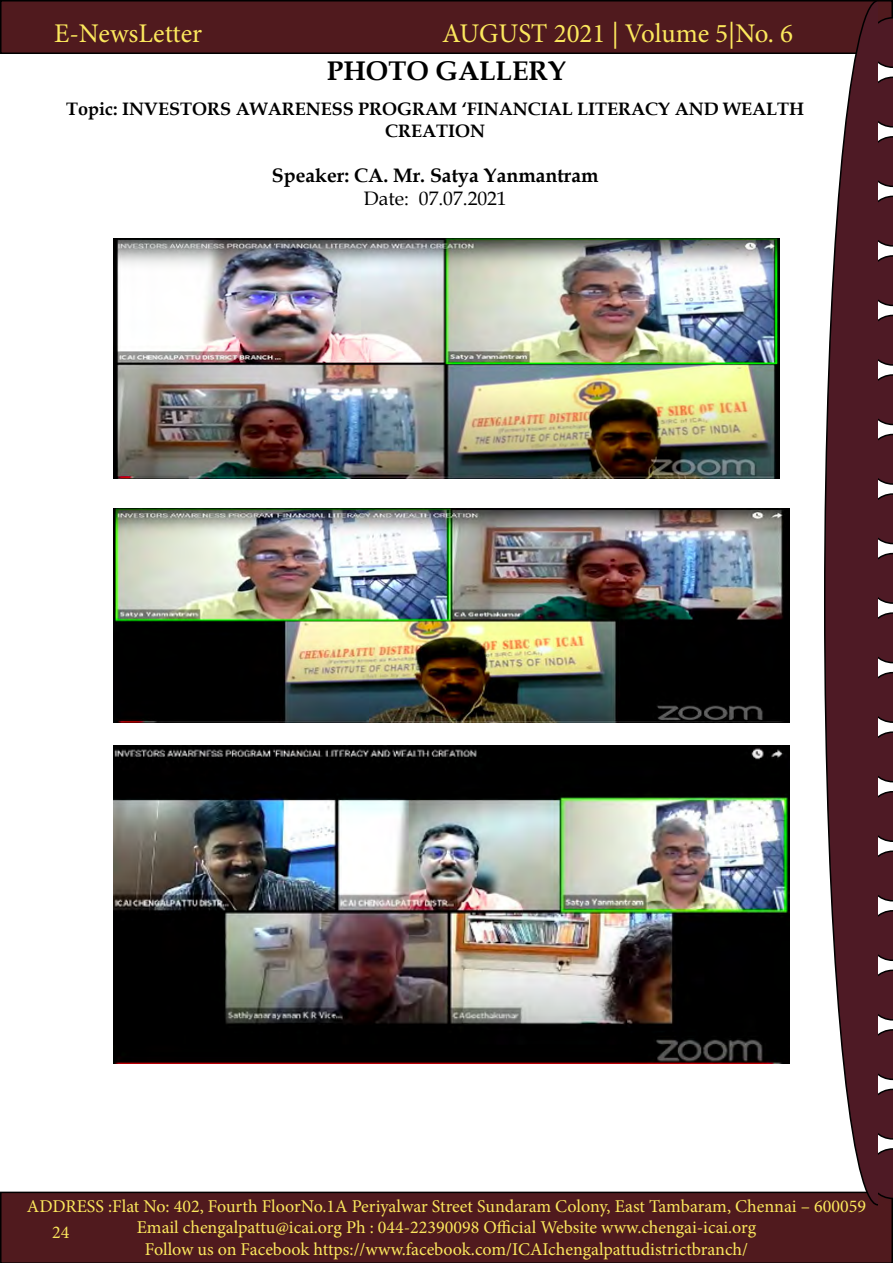
<style>
.page{position:relative;width:893px;height:1263px;background:#fff}
.page>*{position:absolute;margin:0;border:0;box-sizing:border-box;transform-origin:0 0}
.t1{font:27px "Minion Pro";color:#fce85d}
.t2{font:700 27px "Book Antiqua";color:#000}
.t3{font:700 19.5px "Book Antiqua";color:#000}
.t4{font:19.5px "Book Antiqua";color:#000}
.t5{font:18px/21.6px "Minion Pro";color:#fce85d;text-align:center}
.t6{font:700 18px/21.6px "Book Antiqua";color:#000;text-align:center}
</style>
<div class="page">
<div style="left:1px;top:1px;width:891px;height:52px;background:#501a1e"></div>
<div style="left:0;top:0;width:893px;height:54px;border:2px solid #000"></div>
<div style="left:0;top:1191px;width:893px;height:72px;background:#501a1e"></div>
<svg style="left:879px;top:77px;width:14px;height:51px"></svg>
<svg style="left:879px;top:0;width:14px;height:68px"></svg>
<svg style="left:879px;top:136px;width:14px;height:51px"></svg>
<svg style="left:879px;top:196px;width:14px;height:51px"></svg>
<svg style="left:879px;top:255px;width:14px;height:51px"></svg>
<svg style="left:879px;top:315px;width:14px;height:51px"></svg>
<svg style="left:879px;top:374px;width:14px;height:51px"></svg>
<svg style="left:879px;top:434px;width:14px;height:51px"></svg>
<svg style="left:879px;top:493px;width:14px;height:51px"></svg>
<svg style="left:879px;top:553px;width:14px;height:51px"></svg>
<svg style="left:879px;top:612px;width:14px;height:51px"></svg>
<svg style="left:879px;top:672px;width:14px;height:51px"></svg>
<svg style="left:879px;top:731px;width:14px;height:51px"></svg>
<svg style="left:879px;top:791px;width:14px;height:51px"></svg>
<svg style="left:879px;top:850px;width:14px;height:51px"></svg>
<svg style="left:879px;top:910px;width:14px;height:51px"></svg>
<svg style="left:879px;top:969px;width:14px;height:51px"></svg>
<svg style="left:879px;top:1029px;width:14px;height:51px"></svg>
<svg style="left:879px;top:1089px;width:14px;height:51px"></svg>
<svg style="left:867px;top:1148px;width:26px;height:114px;background:#4c1a20"></svg>
<svg style="left:823px;top:0;width:56px;height:1206px"></svg>
<img style="left:114px;top:239px;width:666px;height:239px">
<img style="left:114px;top:508px;width:675px;height:215px">
<img style="left:114px;top:745px;width:675px;height:318px">
<h1 class="t1" style="left:54px;top:15px;width:150px">E-NewsLetter</h1>
<h1 class="t1" style="left:442px;top:15px;width:352px">AUGUST 2021 | Volume 5|No. 6</h1>
<h1 class="t2" style="left:327px;top:53px;width:241px">PHOTO GALLERY</h1>
<p class="t6" style="left:66px;top:98px;width:739px">Topic: INVESTORS AWARENESS PROGRAM ‘FINANCIAL LITERACY AND WEALTH<br>CREATION</p>
<p class="t3" style="left:272px;top:162px;width:328px">Speaker: CA. Mr. Satya Yanmantram</p>
<p class="t4" style="left:364px;top:185px;width:144px">Date: 07.07.2021</p>
<p class="t5" style="left:27px;top:1195px;width:840px">ADDRESS :Flat No: 402, Fourth FloorNo.1A Periyalwar Street Sundaram Colony, East Tambaram, Chennai – 600059<br>Email chengalpattu@icai.org Ph : 044-22390098 Official Website www.chengai-icai.org<br>Follow us on Facebook https://www.facebook.com/ICAIchengalpattudistrictbranch/</p>
<p class="t5" style="left:52px;top:1221px;width:19px">24</p>
</div>
